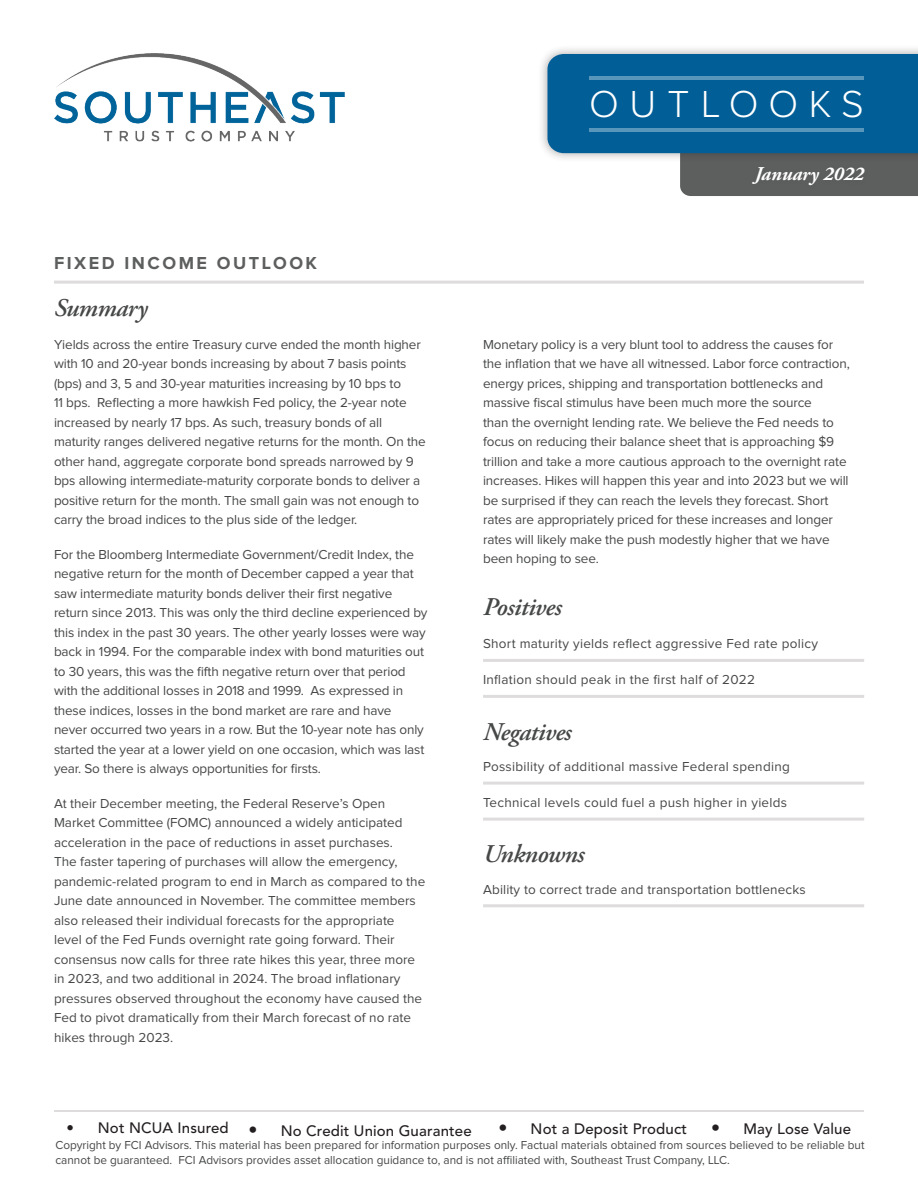
<style>
.page{position:relative;width:918px;height:1188px;background:#fff}
.page>*{position:absolute;margin:0;border:0;box-sizing:border-box;transform-origin:0 0}
.t1{font:300 39px "Proxima Nova";letter-spacing:.27em;color:#fff}
.bullets-square{font:italic 600 25.5px "Adobe Garamond Pro";letter-spacing:-.02em;color:#464747}
.palatino-main{font:italic 600 25.5px "Adobe Garamond Pro";letter-spacing:-.02em;color:#464747}
.t2{font:italic 700 19.5px "Adobe Garamond Pro";color:#fff}
.t3{font:700 18px "Proxima Nova";letter-spacing:.14em;color:#5d5f5e}
.t4{font:500 15px "Avenir LT Std";letter-spacing:.01em;color:#231f20}
.palatino-main-2{font:13.5px/19.5px "Proxima Nova";letter-spacing:-.01em;color:#464747}
.bullets-square-2{font:13.5px "Proxima Nova";letter-spacing:.02em;color:#464747}
.t5{font:12px/14.4px "Proxima Nova";color:#464747}
.s1{font-size:18px}
</style>
<div class="page">
<div style="left:538px;top:44px;width:380px;height:119px;background:#231f20;opacity:.38"></div>
<svg style="left:547px;top:54px;width:371px;height:142px;background:#2d719b"></svg>
<hr style="left:590px;top:76px;width:274px;height:4px;background:#5996bb">
<hr style="left:590px;top:128px;width:274px;height:4px;background:#5996bb">
<div style="left:747px;top:163px;width:122px;height:28px;background:#5c5e5d"></div>
<hr style="left:483px;top:659px;width:381px;height:3px;background:#dedcdc">
<hr style="left:483px;top:695px;width:381px;height:3px;background:#dedcdc">
<hr style="left:483px;top:782px;width:381px;height:3px;background:#dedcdc">
<hr style="left:483px;top:818px;width:381px;height:3px;background:#dedcdc">
<hr style="left:483px;top:904px;width:381px;height:3px;background:#dedcdc">
<hr style="left:54px;top:281px;width:810px;height:3px;background:#dedcdc">
<hr style="left:54px;top:1110px;width:810px;height:2px;background:#dedcdc">
<img style="left:54px;top:54px;width:291px;height:87px">
<h1 class="t1" style="left:589px;top:86px;width:276px">OUTLOOKS</h1>
<p class="t3" style="left:54px;top:254px;width:265px">FIXED INCOME OUTLOOK</p>
<p class="bullets-square" style="left:54px;top:293px;width:95px">Summary</p>
<p class="palatino-main-2" style="left:54px;top:335px;width:373px">Yields across the entire Treasury curve ended the month higher with 10 and 20-year bonds increasing by about 7 basis points (bps) and 3, 5 and 30-year maturities increasing by 10 bps to<br>11 bps. Reflecting a more hawkish Fed policy, the 2-year note increased by nearly 17 bps. As such, treasury bonds of all maturity ranges delivered negative returns for the month. On the other hand, aggregate corporate bond spreads narrowed by 9 bps allowing intermediate-maturity corporate bonds to deliver a positive return for the month. The small gain was not enough to carry the broad indices to the plus side of the ledger.</p>
<p class="palatino-main-2" style="left:54px;top:545px;width:375px">For the Bloomberg Intermediate Government/Credit Index, the negative return for the month of December capped a year that saw intermediate maturity bonds deliver their first negative return since 2013. This was only the third decline experienced by this index in the past 30 years. The other yearly losses were way back in 1994. For the comparable index with bond maturities out to 30 years, this was the fifth negative return over that period with the additional losses in 2018 and 1999. As expressed in these indices, losses in the bond market are rare and have never occurred two years in a row. But the 10-year note has only started the year at a lower yield on one occasion, which was last year. So there is always opportunities for firsts.</p>
<p class="palatino-main-2" style="left:54px;top:794px;width:373px">At their December meeting, the Federal Reserve’s Open Market Committee (FOMC) announced a widely anticipated acceleration in the pace of reductions in asset purchases.<br>The faster tapering of purchases will allow the emergency, pandemic-related program to end in March as compared to the June date announced in November. The committee members also released their individual forecasts for the appropriate level of the Fed Funds overnight rate going forward. Their consensus now calls for three rate hikes this year, three more in 2023, and two additional in 2024. The broad inflationary pressures observed throughout the economy have caused the Fed to pivot dramatically from their March forecast of no rate hikes through 2023.</p>
<h3 class="t2" style="left:755px;top:162px;width:111px">January 2022</h3>
<p class="palatino-main-2" style="left:483px;top:335px;width:368px">Monetary policy is a very blunt tool to address the causes for the inflation that we have all witnessed. Labor force contraction, energy prices, shipping and transportation bottlenecks and massive fiscal stimulus have been much more the source<br>than the overnight lending rate. We believe the Fed needs to focus on reducing their balance sheet that is approaching $9 trillion and take a more cautious approach to the overnight rate increases. Hikes will happen this year and into 2023 but we will be surprised if they can reach the levels they forecast. Short rates are appropriately priced for these increases and longer rates will likely make the push modestly higher that we have been hoping to see.</p>
<p class="palatino-main" style="left:483px;top:593px;width:80px">Positives</p>
<p class="bullets-square-2" style="left:483px;top:638px;width:336px">Short maturity yields reflect aggressive Fed rate policy</p>
<p class="bullets-square-2" style="left:483px;top:674px;width:273px">Inflation should peak in the first half of 2022</p>
<p class="bullets-square" style="left:483px;top:717px;width:90px">Negatives</p>
<p class="bullets-square-2" style="left:483px;top:760px;width:308px">Possibility of additional massive Federal spending</p>
<p class="bullets-square-2" style="left:483px;top:796px;width:306px">Technical levels could fuel a push higher in yields</p>
<p class="bullets-square" style="left:483px;top:840px;width:103px">Unknowns</p>
<p class="bullets-square-2" style="left:483px;top:883px;width:324px">Ability to correct trade and transportation bottlenecks</p>
<p class="t4" style="left:67px;top:1119px;width:193px">• Not NCUA Insured <span class="s1">•</span></p>
<p class="t4" style="left:281px;top:1122px;width:192px">No Credit Union Guarantee</p>
<p class="t4" style="left:498px;top:1120px;width:190px"><span class="s1">•</span> Not a Deposit Product</p>
<p class="t4" style="left:711px;top:1120px;width:141px"><span class="s1">•</span> May Lose Value</p>
<p class="t5" style="left:55px;top:1139px;width:811px">Copyright by FCI Advisors. This material has been prepared for information purposes only. Factual materials obtained from sources believed to be reliable but cannot be guaranteed. FCI Advisors provides asset allocation guidance to, and is not affiliated with, Southeast Trust Company, LLC.</p>
</div>
